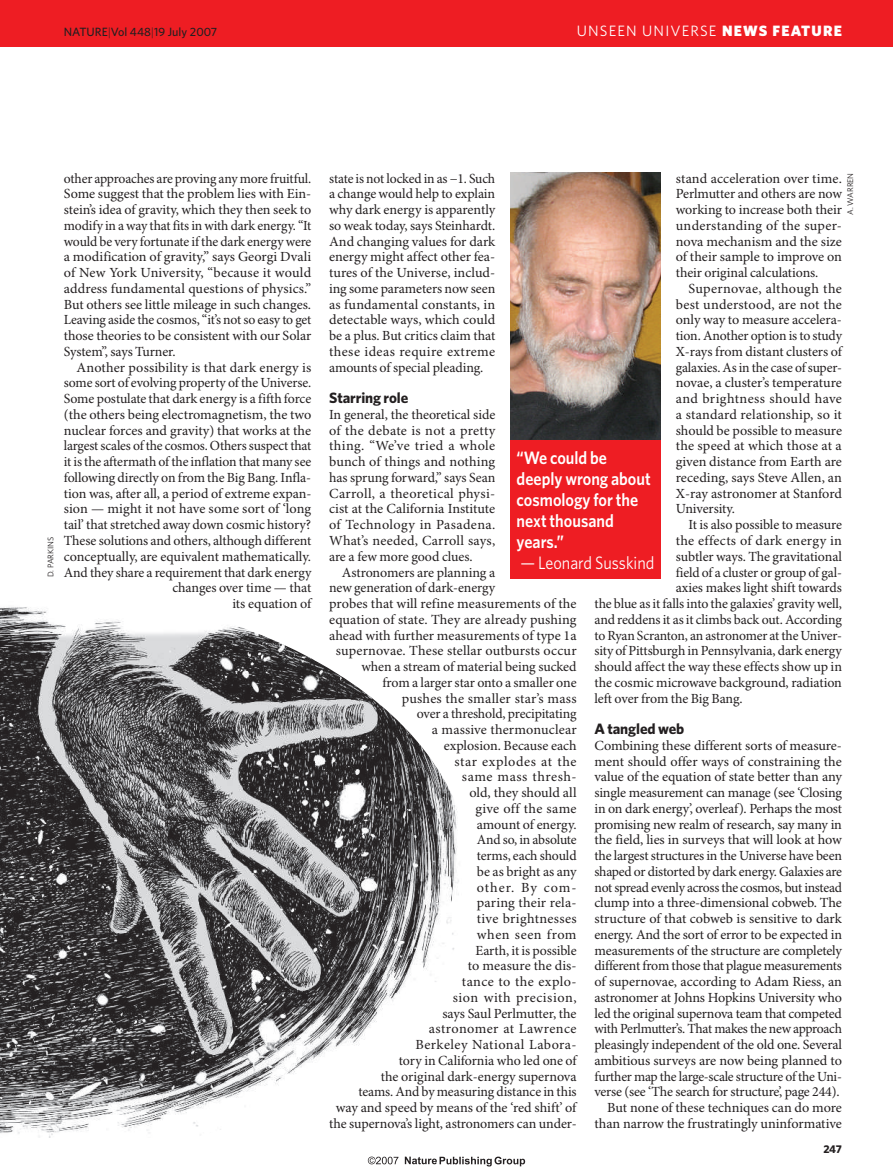
<style>
.page{position:relative;width:893px;height:1174px;background:#fff}
.page>*{position:absolute;margin:0;border:0;box-sizing:border-box;transform-origin:0 0}
.t1{font:600 18px/21px "Whitney";color:#fff;scale:.9 1}
.t2{font:18px "Whitney";color:#fff;scale:.9 1}
.t3{font:15px "Whitney";letter-spacing:.075em;color:#fff}
.t4{font:700 15px "Whitney";letter-spacing:-.005em;color:#231f20}
.t5{font:13.95px/15.8px "Minion Pro";letter-spacing:-.005em;color:#231f20;text-align:justify}
.t6{font:13.95px "Minion Pro";letter-spacing:.02em;color:#231f20}
.t7{font:13.95px "Minion Pro";letter-spacing:.03em;color:#231f20}
.t8{font:13.95px "Minion Pro";letter-spacing:.04em;color:#231f20}
.t9{font:13.95px "Minion Pro";letter-spacing:.035em;color:#231f20}
.t10{font:13.95px "Minion Pro";letter-spacing:.015em;color:#231f20}
.t11{font:13.95px "Minion Pro";letter-spacing:.025em;color:#231f20}
.t12{font:13.95px "Minion Pro";letter-spacing:.06em;color:#231f20}
.t13{font:500 12px "Whitney";color:#231f20}
.t14{font:700 11.25px "Whitney";color:#231f20}
.t15{font:8.25px "Whitney";color:#231f20}
.s1{font-weight:300}
.s2{font-weight:900}
</style>
<div class="page">
<img style="left:0;top:607px;width:459px;height:530px">
<img style="left:510px;top:172px;width:151px;height:269px">
<div style="left:510px;top:441px;width:151px;height:138px;background:#ee1d23"></div>
<div style="left:0;top:0;width:893px;height:47px;background:#ee1d23"></div>
<svg style="left:405px;top:1156px;width:120px;height:10px"></svg>
<svg style="left:368px;top:1156px;width:30px;height:8px"></svg>
<p class="t13" style="left:64px;top:27px;width:155px">NATURE<span class="s1">|</span>Vol 448<span class="s1">|</span>19 July 2007</p>
<p class="t3" style="left:577px;top:25px;width:267px">UNSEEN UNIVERSE <span class="s2">NEWS FEATURE</span></p>
<p class="t15" style="left:48px;top:577px;width:42px;rotate:-90deg">D. PARKINS</p>
<p class="t5" style="left:64px;top:171px;width:249px">other approaches are proving any more fruitful.<br>Some suggest that the problem lies with Ein&shy;stein’s idea of gravity, which they then seek to modify in a way that fits in with dark energy. “It would be very fortunate if the dark energy were a modification of gravity,” says Georgi Dvali of New York University, “because it would address fundamental questions of physics.” But others see little mileage in such changes.<br>Leaving aside the cosmos, “it’s not so easy to get those theories to be consistent with our Solar System”, says Turner.</p>
<p class="t5" style="left:64px;top:360px;width:249px;text-align:right">Another possibility is that dark energy is some sort of evolving property of the Universe.<br>Some postulate that dark energy is a fifth force (the others being electromagnetism, the two nuclear forces and gravity) that works at the largest scales of the cosmos. Others suspect that it is the aftermath of the inflation that many see following directly on from the Big Bang. Infla&shy;tion was, after all, a period of extreme expan&shy;sion — might it not have some sort of ‘long tail’ that stretched away down cosmic history?<br>These solutions and others, although different conceptually, are equivalent mathematically.<br>And they share a requirement that dark energy changes over time — that<br>its equation of</p>
<p class="t5" style="left:329px;top:171px;width:168px">state is not locked in as −1. Such a change would help to explain why dark energy is apparently so weak today, says Steinhardt.<br>And changing values for dark energy might affect other fea&shy;tures of the Universe, includ&shy;ing some parameters now seen as fundamental constants, in detectable ways, which could be a plus. But critics claim that these ideas require extreme amounts of special pleading.</p>
<p class="t4" style="left:329px;top:392px;width:81px">Starring role</p>
<p class="t5" style="left:329px;top:408px;width:168px">In general, the theoretical side of the debate is not a pretty thing. “We’ve tried a whole bunch of things and nothing has sprung forward,” says Sean Carroll, a theoretical physi&shy;cist at the California Institute of Technology in Pasadena.<br>What’s needed, Carroll says, are a few more good clues.</p>
<p class="t5" style="left:342px;top:565px;width:155px">Astronomers are planning a</p>
<p class="t5" style="left:329px;top:581px;width:168px">new generation of dark-energy</p>
<p class="t5" style="left:329px;top:597px;width:249px">probes that will refine measurements of the</p>
<p class="t5" style="left:329px;top:612px;width:249px">equation of state. They are already pushing</p>
<p class="t5" style="left:329px;top:628px;width:249px">ahead with further measurements of type 1a</p>
<p class="t5" style="left:336px;top:644px;width:242px">supernovae. These stellar outbursts occur</p>
<p class="t5" style="left:361px;top:660px;width:217px">when a stream of material being sucked</p>
<p class="t5" style="left:382px;top:675px;width:196px">from a larger star onto a smaller one</p>
<p class="t10" style="left:402px;top:692px;width:176px">pushes the smaller star’s mass</p>
<p class="t5" style="left:417px;top:707px;width:161px">over a threshold, precipitating</p>
<p class="t5" style="left:432px;top:723px;width:146px">a massive thermonuclear</p>
<p class="t5" style="left:444px;top:738px;width:134px">explosion. Because each</p>
<p class="t8" style="left:454px;top:755px;width:124px">star explodes at the</p>
<p class="t9" style="left:462px;top:771px;width:116px">same mass thresh-</p>
<p class="t5" style="left:469px;top:786px;width:109px">old, they should all</p>
<p class="t6" style="left:475px;top:803px;width:103px">give off the same</p>
<p class="t5" style="left:477px;top:817px;width:101px">amount of energy.</p>
<p class="t5" style="left:477px;top:833px;width:101px">And so, in absolute</p>
<p class="t5" style="left:477px;top:849px;width:101px">terms, each should</p>
<p class="t5" style="left:477px;top:864px;width:101px">be as bright as any</p>
<p class="t12" style="left:477px;top:881px;width:101px">other. By com-</p>
<p class="t5" style="left:477px;top:896px;width:101px">paring their rela-</p>
<p class="t6" style="left:477px;top:913px;width:101px">tive brightnesses</p>
<p class="t9" style="left:477px;top:929px;width:101px">when seen from</p>
<p class="t5" style="left:475px;top:943px;width:103px">Earth, it is possible</p>
<p class="t5" style="left:468px;top:959px;width:110px">to measure the dis-</p>
<p class="t7" style="left:462px;top:976px;width:116px">tance to the explo-</p>
<p class="t8" style="left:453px;top:992px;width:125px">sion with precision,</p>
<p class="t5" style="left:442px;top:1006px;width:136px">says Saul Perlmutter, the</p>
<p class="t11" style="left:429px;top:1023px;width:149px">astronomer at Lawrence</p>
<p class="t7" style="left:415px;top:1039px;width:163px">Berkeley National Labora-</p>
<p class="t5" style="left:399px;top:1053px;width:179px">tory in California who led one of</p>
<p class="t5" style="left:381px;top:1069px;width:197px">the original dark-energy supernova</p>
<p class="t5" style="left:358px;top:1085px;width:220px">teams. And by measuring distance in this</p>
<p class="t5" style="left:336px;top:1101px;width:242px">way and speed by means of the ‘red shift’ of</p>
<p class="t5" style="left:329px;top:1116px;width:249px">the supernova’s light, astronomers can under-</p>
<p class="t5" style="left:676px;top:171px;width:168px">stand acceleration over time.<br>Perlmutter and others are now working to increase both their understanding of the super&shy;nova mechanism and the size of their sample to improve on their original calculations.</p>
<p class="t5" style="left:676px;top:282px;width:168px;text-indent:13px">Supernovae, although the best understood, are not the only way to measure accelera&shy;tion. Another option is to study X-rays from distant clusters of galaxies. As in the case of super&shy;novae, a cluster’s temperature and brightness should have a standard relationship, so it should be possible to measure the speed at which those at a given distance from Earth are receding, says Steve Allen, an X-ray astronomer at Stanford University.</p>
<p class="t5" style="left:689px;top:518px;width:155px">It is also possible to measure</p>
<p class="t6" style="left:676px;top:535px;width:168px">the effects of dark energy in</p>
<p class="t5" style="left:676px;top:549px;width:168px">subtler ways. The gravitational</p>
<p class="t5" style="left:676px;top:565px;width:168px">field of a cluster or group of gal-</p>
<p class="t5" style="left:676px;top:581px;width:168px">axies makes light shift towards</p>
<p class="t5" style="left:594px;top:597px;width:249px">the blue as it falls into the galaxies’ gravity well,</p>
<p class="t5" style="left:594px;top:612px;width:249px">and reddens it as it climbs back out. According</p>
<p class="t5" style="left:594px;top:628px;width:249px">to Ryan Scranton, an astronomer at the Univer-</p>
<p class="t5" style="left:594px;top:644px;width:249px">sity of Pittsburgh in Pennsylvania, dark energy</p>
<p class="t5" style="left:594px;top:660px;width:249px">should affect the way these effects show up in</p>
<p class="t5" style="left:594px;top:675px;width:249px">the cosmic microwave background, radiation</p>
<p class="t5" style="left:594px;top:691px;width:150px">left over from the Big Bang.</p>
<p class="t4" style="left:594px;top:723px;width:91px">A tangled web</p>
<p class="t5" style="left:594px;top:738px;width:249px;text-align:right">Combining these different sorts of measure&shy;ment should offer ways of constraining the value of the equation of state better than any single measurement can manage (see ‘Closing in on dark energy’, overleaf). Perhaps the most promising new realm of research, say many in the field, lies in surveys that will look at how the largest structures in the Universe have been shaped or distorted by dark energy. Galaxies are not spread evenly across the cosmos, but instead clump into a three-dimensional cobweb. The structure of that cobweb is sensitive to dark energy. And the sort of error to be expected in measurements of the structure are completely different from those that plague measurements of supernovae, according to Adam Riess, an astronomer at Johns Hopkins University who led the original supernova team that competed with Perlmutter’s. That makes the new approach pleasingly independent of the old one. Several ambitious surveys are now being planned to further map the large-scale structure of the Uni&shy;verse (see ‘The search for structure’, page 244).<br>But none of these techniques can do more than narrow the frustratingly uninformative</p>
<p class="t15" style="left:847px;top:215px;width:43px;rotate:-90deg">A. WARREN</p>
<p class="t1" style="left:517px;top:448px;width:151px">“We could be deeply wrong about cosmology for the next thousand years.”</p>
<p class="t2" style="left:520px;top:556px;width:150px">— Leonard Susskind</p>
<p class="t14" style="left:823px;top:1144px;width:20px">247</p>
</div>
